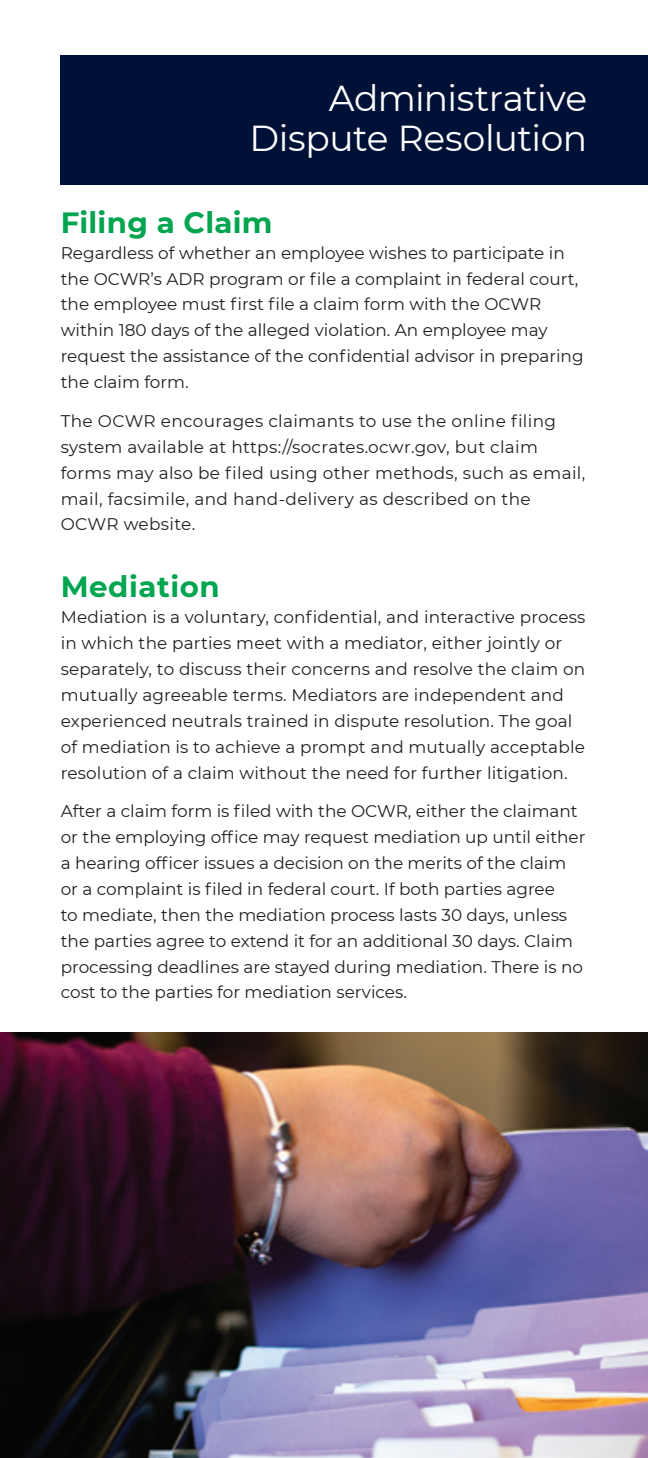
<style>
.page{position:relative;width:648px;height:1458px;background:#fff}
.page>*{position:absolute;margin:0;border:0;box-sizing:border-box;transform-origin:0 0}
.t1{font:36px/40.5px "Montserrat";letter-spacing:-.015em;color:#fff;text-align:right}
.t2{font:700 29.25px "Montserrat";letter-spacing:.015em;color:#00a54f}
.t3{font:16.88px/25.9px "Montserrat";color:#231f20}
.t4{font:16.88px/25.9px "Montserrat";letter-spacing:.02em;color:#231f20}
</style>
<div class="page">
<img style="left:0;top:1033px;width:648px;height:425px">
<div style="left:61px;top:55px;width:587px;height:129px;background:#001137"></div>
<h2 class="t1" style="left:249px;top:76px;width:339px">Administrative<br>Dispute Resolution</h2>
<h3 class="t2" style="left:61px;top:201px;width:213px">Filing a Claim</h3>
<p class="t3" style="left:61px;top:239px;width:524px">Regardless of whether an employee wishes to participate in the OCWR’s ADR program or file a complaint in federal court, the employee must first file a claim form with the OCWR within 180 days of the alleged violation. An employee may request the assistance of the confidential advisor in preparing the claim form.</p>
<p class="t4" style="left:61px;top:407px;width:526px">The OCWR encourages claimants to use the online filing system available at https://socrates.ocwr.gov, but claim forms may also be filed using other methods, such as email, mail, facsimile, and hand-delivery as described on the OCWR website.</p>
<h3 class="t2" style="left:61px;top:566px;width:161px">Mediation</h3>
<p class="t3" style="left:61px;top:604px;width:526px">Mediation is a voluntary, confidential, and interactive process in which the parties meet with a mediator, either jointly or separately, to discuss their concerns and resolve the claim on mutually agreeable terms. Mediators are independent and experienced neutrals trained in dispute resolution. The goal of mediation is to achieve a prompt and mutually acceptable resolution of a claim without the need for further litigation.</p>
<p class="t3" style="left:61px;top:798px;width:526px">After a claim form is filed with the OCWR, either the claimant or the employing office may request mediation up until either a hearing officer issues a decision on the merits of the claim or a complaint is filed in federal court. If both parties agree<br>to mediate, then the mediation process lasts 30 days, unless the parties agree to extend it for an additional 30 days. Claim processing deadlines are stayed during mediation. There is no cost to the parties for mediation services.</p>
</div>
